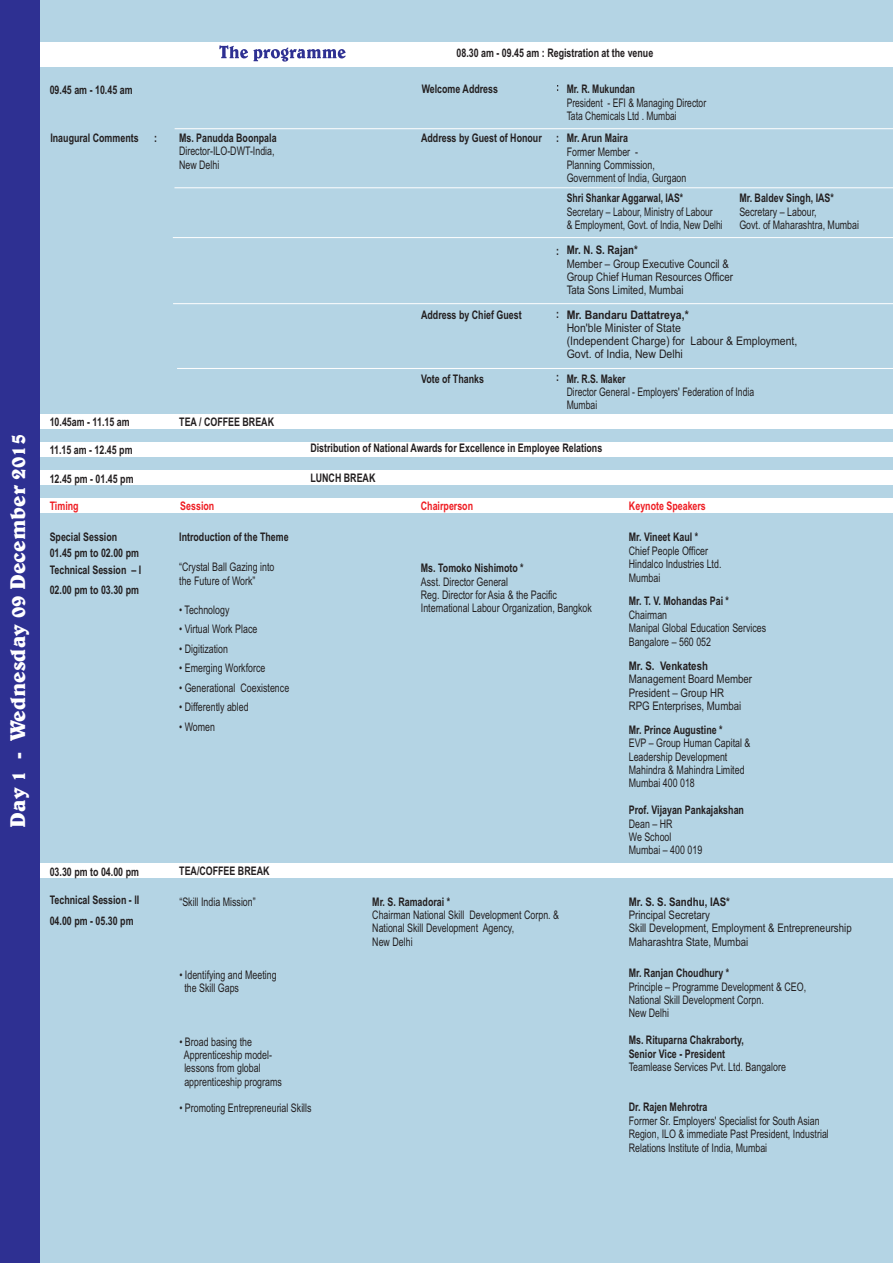
<style>
.page{position:relative;width:893px;height:1263px;background:#b4d4e4}
.page>*{position:absolute;margin:0;border:0;box-sizing:border-box;transform-origin:0 0}
.t1{font:700 21.6px "Belwe BT";color:#fff}
.t2{font:11.85px/13.4px "Arial Narrow";color:#231f20;scale:.92 1}
.t3{font:700 11.85px/17.2px "Arial Narrow";color:#231f20;scale:.92 1}
.t4{font:11.85px/13.4px "Arial Narrow";color:#231f20}
.t5{font:11.85px/13.4px "Arial Narrow";color:#231f20;scale:.89 1}
.t6{font:11.85px/13.2px "Arial";color:#231f20;scale:.89 1}
.t7{font:11.85px/13.4px "Arial Narrow";color:#231f20;scale:.88 1}
.t8{font:700 11.85px "Arial Narrow";color:#231f20}
.t9{font:700 11.85px "Arial Narrow";color:#ee1d23;scale:.92 1}
.t10{font:700 11.85px "Arial Narrow";color:#231f20;scale:.89 1}
.t11{font:700 11.85px "Arial";color:#231f20;scale:.89 1}
.t12{font:700 11.85px "Arial Narrow";color:#231f20;scale:.88 1}
</style>
<div class="page">
<div style="left:0;top:414px;width:893px;height:14px;background:#fff"></div>
<div style="left:0;top:863px;width:893px;height:15px;background:#fff"></div>
<div style="left:0;top:442px;width:893px;height:14px;background:#fff"></div>
<div style="left:0;top:499px;width:893px;height:14px;background:#fff"></div>
<hr style="left:175px;top:128px;width:718px;height:1px;background:#fff">
<div style="left:0;top:42px;width:893px;height:24px;background:#fff"></div>
<svg style="left:219px;top:45px;width:127px;height:17px"></svg>
<hr style="left:174px;top:187px;width:719px;height:1px;background:#fff">
<hr style="left:173px;top:237px;width:720px;height:1px;background:#fff">
<hr style="left:177px;top:368px;width:716px;height:1px;background:#fff">
<div style="left:0;top:470px;width:893px;height:15px;background:#fff"></div>
<div style="left:0;top:0;width:39px;height:1263px;background:#2e3092"></div>
<hr style="left:173px;top:303px;width:720px;height:1px;background:#fff">
<h1 class="t1" style="left:9px;top:827px;width:395px;rotate:-90deg">Day 1 - Wednesday 09 December 2015</h1>
<p class="t3" style="left:457px;top:45px;width:215px">08.30 am - 09.45 am : Registration at the venue</p>
<p class="t3" style="left:50px;top:82px;width:92px">09.45 am - 10.45 am</p>
<p class="t3" style="left:422px;top:82px;width:85px">Welcome Address</p>
<p class="t12" style="left:567px;top:85px;width:79px">Mr. R. Mukundan</p>
<p class="t7" style="left:567px;top:97px;width:160px">President - EFI &amp; Managing Director<br>Tata Chemicals Ltd . Mumbai</p>
<p class="t3" style="left:154px;top:131px;width:5px">:</p>
<p class="t3" style="left:179px;top:130px;width:108px">Ms. Panudda Boonpala</p>
<p class="t2" style="left:179px;top:146px;width:105px">Director-ILO-DWT-India,<br>New Delhi</p>
<p class="t3" style="left:50px;top:131px;width:97px">Inaugural Comments</p>
<p class="t3" style="left:421px;top:131px;width:226px">Address by Guest of Honour : Mr. Arun Maira</p>
<p class="t2" style="left:567px;top:146px;width:132px">Former Member -<br>Planning Commission,<br>Government of India, Gurgaon</p>
<p class="t10" style="left:567px;top:194px;width:132px">Shri Shankar Aggarwal, IAS*</p>
<p class="t5" style="left:567px;top:206px;width:177px">Secretary – Labour, Ministry of Labour<br>&amp; Employment, Govt. of India, New Delhi</p>
<p class="t3" style="left:739px;top:191px;width:104px">Mr. Baldev Singh, IAS*</p>
<p class="t2" style="left:739px;top:206px;width:132px">Secretary – Labour,<br>Govt. of Maharashtra, Mumbai</p>
<p class="t3" style="left:421px;top:307px;width:111px">Address by Chief Guest</p>
<p class="t3" style="left:556px;top:244px;width:5px">:</p>
<p class="t3" style="left:556px;top:306px;width:5px">:</p>
<p class="t8" style="left:567px;top:246px;width:73px">Mr. N. S. Rajan*</p>
<p class="t4" style="left:567px;top:258px;width:168px">Member – Group Executive Council &amp;<br>Group Chief Human Resources Officer<br>Tata Sons Limited, Mumbai</p>
<p class="t11" style="left:567px;top:310px;width:139px">Mr. Bandaru Dattatreya,*</p>
<p class="t6" style="left:567px;top:322px;width:261px">Hon'ble Minister of State<br>(Independent Charge) for Labour &amp; Employment,<br>Govt. of India, New Delhi</p>
<p class="t3" style="left:50px;top:414px;width:88px">10.45am - 11.15 am</p>
<p class="t3" style="left:50px;top:443px;width:92px">11.15 am - 12.45 pm</p>
<p class="t3" style="left:179px;top:414px;width:105px">TEA / COFFEE BREAK</p>
<p class="t3" style="left:421px;top:371px;width:70px">Vote of Thanks</p>
<p class="t10" style="left:567px;top:374px;width:68px">Mr. R.S. Maker</p>
<p class="t5" style="left:567px;top:386px;width:212px">Director General - Employers' Federation of India<br>Mumbai</p>
<p class="t3" style="left:556px;top:370px;width:5px">:</p>
<p class="t3" style="left:310px;top:441px;width:319px">Distribution of National Awards for Excellence in Employee Relations</p>
<p class="t3" style="left:50px;top:471px;width:93px">12.45 pm - 01.45 pm</p>
<p class="t3" style="left:310px;top:470px;width:72px">LUNCH BREAK</p>
<p class="t9" style="left:50px;top:501px;width:33px">Timing</p>
<p class="t9" style="left:180px;top:501px;width:38px">Session</p>
<p class="t9" style="left:421px;top:501px;width:58px">Chairperson</p>
<p class="t9" style="left:629px;top:501px;width:85px">Keynote Speakers</p>
<p class="t3" style="left:50px;top:545px;width:101px">01.45 pm to 02.00 pm<br>Technical Session – I</p>
<p class="t3" style="left:179px;top:530px;width:120px">Introduction of the Theme</p>
<p class="t3" style="left:629px;top:530px;width:77px">Mr. Vineet Kaul *</p>
<p class="t2" style="left:629px;top:545px;width:102px">Chief People Officer<br>Hindalco Industries Ltd.<br>Mumbai</p>
<p class="t2" style="left:179px;top:604px;width:56px">• Technology</p>
<p class="t2" style="left:179px;top:623px;width:87px">• Virtual Work Place</p>
<p class="t2" style="left:179px;top:643px;width:55px">• Digitization</p>
<p class="t2" style="left:179px;top:662px;width:95px">• Emerging Workforce</p>
<p class="t2" style="left:179px;top:682px;width:121px">• Generational Coexistence</p>
<p class="t2" style="left:179px;top:701px;width:77px">• Differently abled</p>
<p class="t2" style="left:179px;top:721px;width:41px">• Women</p>
<p class="t3" style="left:629px;top:722px;width:103px">Mr. Prince Augustine *</p>
<p class="t2" style="left:629px;top:737px;width:134px">EVP – Group Human Capital &amp;<br>Leadership Development<br>Mahindra &amp; Mahindra Limited<br>Mumbai 400 018</p>
<p class="t3" style="left:629px;top:803px;width:127px">Prof. Vijayan Pankajakshan</p>
<p class="t2" style="left:629px;top:818px;width:81px">Dean – HR<br>We School<br>Mumbai – 400 019</p>
<p class="t3" style="left:50px;top:530px;width:75px">Special Session</p>
<p class="t2" style="left:179px;top:561px;width:105px">“Crystal Ball Gazing into the Future of Work”</p>
<p class="t3" style="left:421px;top:561px;width:113px">Ms. Tomoko Nishimoto *</p>
<p class="t2" style="left:421px;top:576px;width:187px">Asst. Director General<br>Reg. Director for Asia &amp; the Pacific<br>International Labour Organization, Bangkok</p>
<p class="t3" style="left:50px;top:582px;width:99px">02.00 pm to 03.30 pm</p>
<p class="t3" style="left:629px;top:594px;width:110px">Mr. T. V. Mohandas Pai *</p>
<p class="t2" style="left:629px;top:609px;width:151px">Chairman<br>Manipal Global Education Services<br>Bangalore – 560 052</p>
<p class="t8" style="left:629px;top:661px;width:81px">Mr. S. Venkatesh</p>
<p class="t4" style="left:629px;top:673px;width:125px">Management Board Member<br>President – Group HR<br>RPG Enterprises, Mumbai</p>
<p class="t3" style="left:50px;top:864px;width:99px">03.30 pm to 04.00 pm</p>
<p class="t3" style="left:179px;top:863px;width:100px">TEA/COFFEE BREAK</p>
<p class="t3" style="left:50px;top:890px;width:99px;line-height:20.9px">Technical Session - lI<br>04.00 pm - 05.30 pm</p>
<p class="t2" style="left:179px;top:896px;width:85px">“Skill India Mission”</p>
<p class="t2" style="left:184px;top:969px;width:102px;text-indent:-5px">• Identifying and Meeting the Skill Gaps</p>
<p class="t2" style="left:184px;top:1036px;width:108px;text-indent:-4px">• Broad basing the<br>Apprenticeship model&shy;lessons from global apprenticeship programs</p>
<p class="t2" style="left:179px;top:1103px;width:145px">• Promoting Entrepreneurial Skills</p>
<p class="t3" style="left:372px;top:894px;width:86px">Mr. S. Ramadorai *</p>
<p class="t2" style="left:372px;top:909px;width:205px">Chairman National Skill Development Corpn. &amp;<br>National Skill Development Agency,<br>New Delhi</p>
<p class="t8" style="left:629px;top:897px;width:103px">Mr. S. S. Sandhu, IAS*</p>
<p class="t4" style="left:629px;top:909px;width:225px">Principal Secretary<br>Skill Development, Employment &amp; Entrepreneurship<br>Maharashtra State, Mumbai</p>
<p class="t3" style="left:629px;top:965px;width:111px">Mr. Ranjan Choudhury *</p>
<p class="t2" style="left:629px;top:981px;width:194px">Principle – Programme Development &amp; CEO,<br>National Skill Development Corpn.<br>New Delhi</p>
<p class="t3" style="left:629px;top:1034px;width:127px;line-height:13.5px">Ms. Rituparna Chakraborty,<br>Senior Vice - President</p>
<p class="t2" style="left:629px;top:1061px;width:172px">Teamlease Services Pvt. Ltd. Bangalore</p>
<p class="t3" style="left:629px;top:1100px;width:87px">Dr. Rajen Mehrotra</p>
<p class="t2" style="left:629px;top:1115px;width:219px">Former Sr. Employers' Specialist for South Asian<br>Region, ILO &amp; immediate Past President, Industrial<br>Relations Institute of India, Mumbai</p>
</div>
